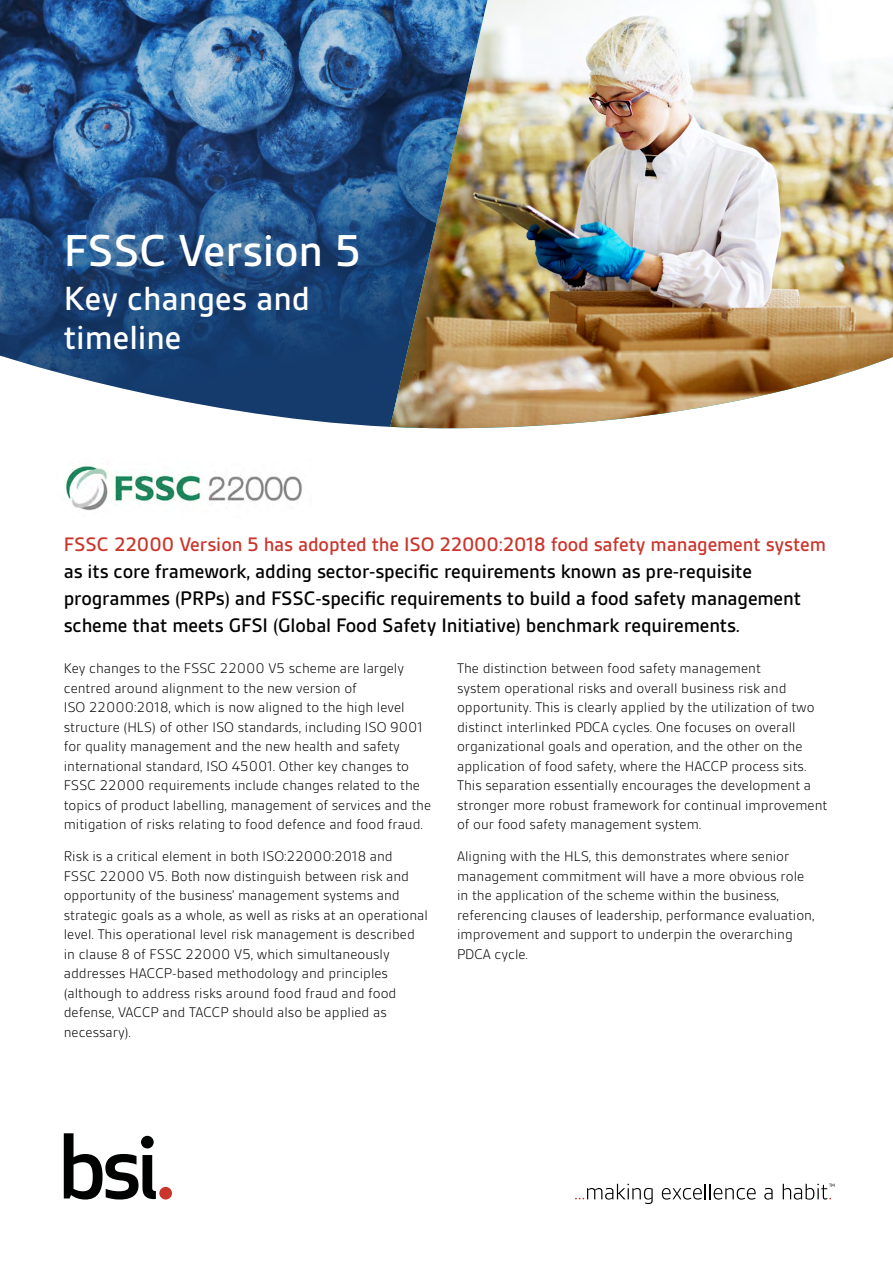
<style>
.page{position:relative;width:893px;height:1263px;background:#fff}
.page>*{position:absolute;margin:0;border:0;box-sizing:border-box;transform-origin:0 0}
.t1{font:500 48px "BSI Gesta";color:#fff}
.t2{font:500 36px/39px "BSI Gesta";color:#fff}
.t3{font:500 21px/27px "BSI Gesta";letter-spacing:-.005em;color:#000}
.t4{font:500 21px "BSI Gesta";letter-spacing:-.005em;color:#ca352c}
.t5{font:300 15px/19.5px "BSI Gesta";color:#000}
</style>
<div class="page">
<img style="left:0;top:0;width:390px;height:427px">
<img style="left:390px;top:0;width:503px;height:428px">
<svg style="left:64px;top:1133px;width:92px;height:66px"></svg>
<div style="left:159px;top:1187px;width:13px;height:12px;background:#ca352c;border-radius:50%"></div>
<svg style="left:575px;top:1184px;width:78px;height:20px"></svg>
<svg style="left:662px;top:1184px;width:94px;height:15px"></svg>
<svg style="left:764px;top:1188px;width:9px;height:11px"></svg>
<svg style="left:783px;top:1184px;width:51px;height:15px"></svg>
<img style="left:64px;top:465px;width:238px;height:46px">
<h1 class="t1" style="left:64px;top:226px;width:299px">FSSC Version 5</h1>
<h2 class="t2" style="left:64px;top:279px;width:248px">Key changes and timeline</h2>
<h3 class="t4" style="left:64px;top:534px;width:764px">FSSC 22000 Version 5 has adopted the ISO 22000:2018 food safety management system</h3>
<p class="t3" style="left:64px;top:558px;width:739px">as its core framework, adding sector-specific requirements known as pre-requisite programmes (PRPs) and FSSC-specific requirements to build a food safety management scheme that meets GFSI (Global Food Safety Initiative) benchmark requirements.</p>
<p class="t5" style="left:64px;top:659px;width:369px">Key changes to the FSSC 22000 V5 scheme are largely centred around alignment to the new version of<br>ISO 22000:2018, which is now aligned to the high level structure (HLS) of other ISO standards, including ISO 9001 for quality management and the new health and safety international standard, ISO 45001. Other key changes to FSSC 22000 requirements include changes related to the topics of product labelling, management of services and the mitigation of risks relating to food defence and food fraud.</p>
<p class="t5" style="left:64px;top:847px;width:366px">Risk is a critical element in both ISO:22000:2018 and FSSC 22000 V5. Both now distinguish between risk and opportunity of the business’ management systems and strategic goals as a whole, as well as risks at an operational level. This operational level risk management is described in clause 8 of FSSC 22000 V5, which simultaneously addresses HACCP-based methodology and principles (although to address risks around food fraud and food defense, VACCP and TACCP should also be applied as necessary).</p>
<p class="t5" style="left:457px;top:659px;width:372px">The distinction between food safety management<br>system operational risks and overall business risk and opportunity. This is clearly applied by the utilization of two distinct interlinked PDCA cycles. One focuses on overall organizational goals and operation, and the other on the application of food safety, where the HACCP process sits.<br>This separation essentially encourages the development a stronger more robust framework for continual improvement of our food safety management system.</p>
<p class="t5" style="left:457px;top:847px;width:359px">Aligning with the HLS, this demonstrates where senior management commitment will have a more obvious role in the application of the scheme within the business, referencing clauses of leadership, performance evaluation, improvement and support to underpin the overarching PDCA cycle.</p>
</div>
